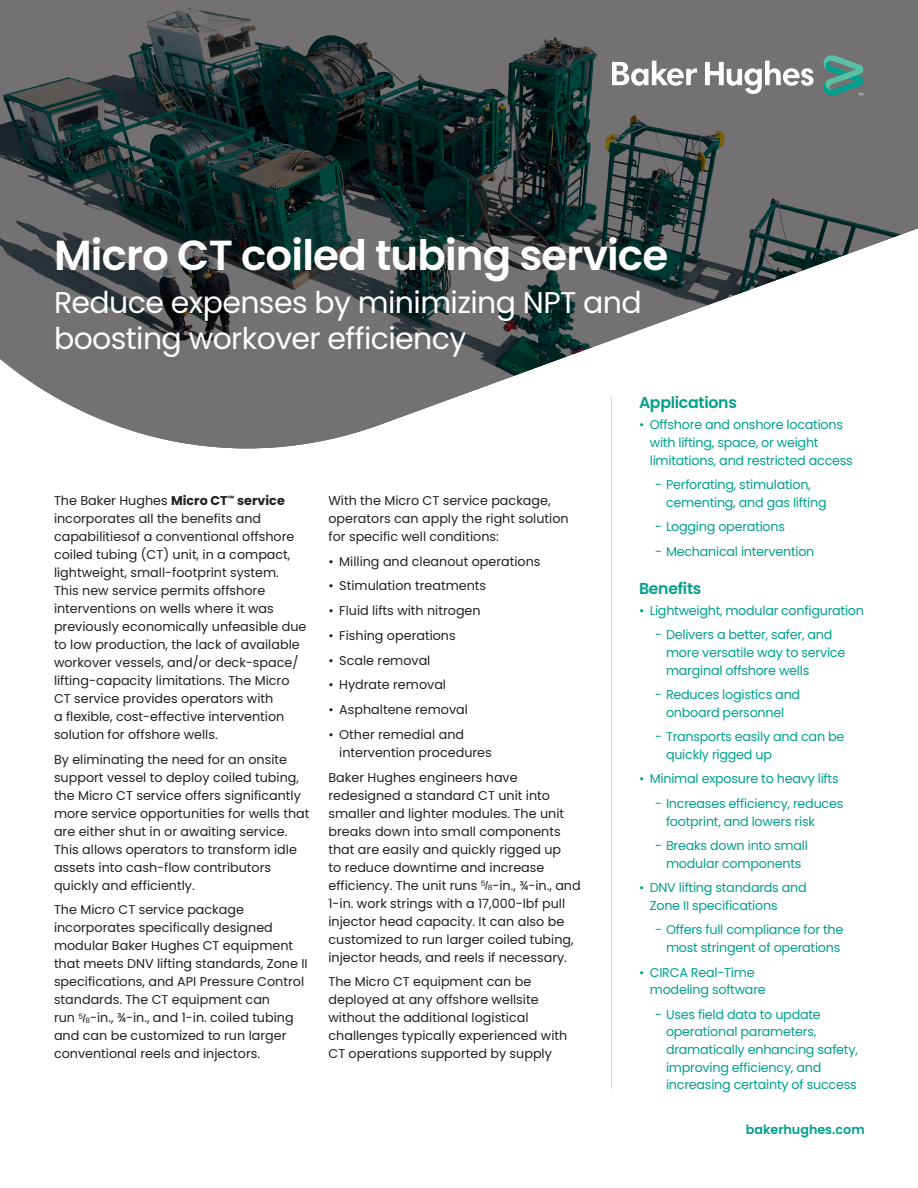
<style>
.page{position:relative;width:918px;height:1188px;background:#fff}
.page>*{position:absolute;margin:0;border:0;box-sizing:border-box;transform-origin:0 0}
._28pt-headline-OFS{font:600 42px "Poppins";letter-spacing:-.02em;color:#fff}
._20pt-subhead-OFS{font:30px/36px "Poppins";letter-spacing:-.02em;color:#fff}
._10_5pt-Sidebar-head{font:600 15.75px "Poppins";letter-spacing:-.02em;color:#00a08f}
._8_5pt-body_text-OFS{font:12.75px/18px "Poppins";color:#231f20}
.t1{font:12.75px/17.7px "Poppins";letter-spacing:-.02em;color:#00a08f}
.t2{font:600 12.75px "Poppins";color:#00a08f}
.s1{font-weight:700}
.s2{font-weight:600;font-size:7.5px}
.s3{font-size:7.5px}
</style>
<div class="page">
<svg style="left:0;top:0;width:918px;height:449px;fill:#737172"></svg>
<svg style="left:612px;top:54px;width:252px;height:43px"></svg>
<hr style="left:611px;top:396px;width:1px;height:693px;background:#d9dadc">
<p class="_28pt-headline-OFS" style="left:54px;top:231px;width:616px">Micro CT coiled tubing service</p>
<p class="_20pt-subhead-OFS" style="left:54px;top:284px;width:589px">Reduce expenses by minimizing NPT and boosting workover efficiency</p>
<p class="_8_5pt-body_text-OFS" style="left:54px;top:491px;width:254px">The Baker Hughes <span class="s1">Micro CT</span><sup>™</sup> <span class="s1">service </span>incorporates all the benefits and capabilitiesof a conventional offshore coiled tubing (CT) unit, in a compact, lightweight, small-footprint system.<br>This new service permits offshore interventions on wells where it was previously economically unfeasible due to low production, the lack of available workover vessels, and/or deck-space/ lifting-capacity limitations. The Micro CT service provides operators with<br>a flexible, cost-effective intervention solution for offshore wells.</p>
<p class="_8_5pt-body_text-OFS" style="left:54px;top:750px;width:257px">By eliminating the need for an onsite support vessel to deploy coiled tubing, the Micro CT service offers significantly more service opportunities for wells that are either shut in or awaiting service.<br>This allows operators to transform idle assets into cash-flow contributors quickly and efficiently.</p>
<p class="_8_5pt-body_text-OFS" style="left:54px;top:901px;width:255px">The Micro CT service package incorporates specifically designed modular Baker Hughes CT equipment that meets DNV lifting standards, Zone II specifications, and API Pressure Control standards. The CT equipment can<br>run <sup>5</sup><span class="s2">/</span><span class="s3">8</span>-in., ¾-in., and 1-in. coiled tubing and can be customized to run larger conventional reels and injectors.</p>
<p class="_8_5pt-body_text-OFS" style="left:328px;top:491px;width:242px">With the Micro CT service package, operators can apply the right solution for specific well conditions:</p>
<p class="_8_5pt-body_text-OFS" style="left:328px;top:552px;width:214px">• Milling and cleanout operations</p>
<p class="_8_5pt-body_text-OFS" style="left:328px;top:577px;width:159px">• Stimulation treatments</p>
<p class="_8_5pt-body_text-OFS" style="left:328px;top:602px;width:154px">• Fluid lifts with nitrogen</p>
<p class="_8_5pt-body_text-OFS" style="left:328px;top:626px;width:129px">• Fishing operations</p>
<p class="_8_5pt-body_text-OFS" style="left:328px;top:651px;width:103px">• Scale removal</p>
<p class="_8_5pt-body_text-OFS" style="left:328px;top:676px;width:119px">• Hydrate removal</p>
<p class="_8_5pt-body_text-OFS" style="left:328px;top:701px;width:141px">• Asphaltene removal</p>
<p class="_8_5pt-body_text-OFS" style="left:339px;top:725px;width:154px;text-indent:-11px">• Other remedial and intervention procedures</p>
<p class="_8_5pt-body_text-OFS" style="left:328px;top:768px;width:254px">Baker Hughes engineers have redesigned a standard CT unit into smaller and lighter modules. The unit breaks down into small components that are easily and quickly rigged up<br>to reduce downtime and increase efficiency. The unit runs <sup>5</sup><span class="s2">/</span><span class="s3">8</span>-in., ¾-in., and 1-in. work strings with a 17,000-lbf pull injector head capacity. It can also be customized to run larger coiled tubing, injector heads, and reels if necessary.</p>
<p class="_8_5pt-body_text-OFS" style="left:328px;top:973px;width:240px">The Micro CT equipment can be deployed at any offshore wellsite without the additional logistical challenges typically experienced with CT operations supported by supply</p>
<p class="_10_5pt-Sidebar-head" style="left:639px;top:393px;width:99px">Applications</p>
<p class="t1" style="left:650px;top:416px;width:205px;text-indent:-11px">• Offshore and onshore locations with lifting, space, or weight limitations, and restricted access</p>
<p class="t1" style="left:666px;top:476px;width:162px;text-indent:-11px">- Perforating, stimulation, cementing, and gas lifting</p>
<p class="t1" style="left:655px;top:518px;width:131px">- Logging operations</p>
<p class="t1" style="left:655px;top:542px;width:161px">- Mechanical intervention</p>
<p class="_10_5pt-Sidebar-head" style="left:639px;top:579px;width:64px">Benefits</p>
<p class="t1" style="left:639px;top:602px;width:227px">• Lightweight, modular configuration</p>
<p class="t1" style="left:666px;top:626px;width:181px;text-indent:-11px">- Delivers a better, safer, and more versatile way to service marginal offshore wells</p>
<p class="t1" style="left:655px;top:686px;width:147px;text-align:center">- Reduces logistics and onboard personnel</p>
<p class="t1" style="left:666px;top:728px;width:180px;text-indent:-11px">- Transports easily and can be quickly rigged up</p>
<p class="t1" style="left:639px;top:770px;width:201px">• Minimal exposure to heavy lifts</p>
<p class="t1" style="left:666px;top:795px;width:179px;text-indent:-11px">- Increases efficiency, reduces footprint, and lowers risk</p>
<p class="t1" style="left:655px;top:837px;width:154px;text-align:center">- Breaks down into small modular components</p>
<p class="t1" style="left:650px;top:879px;width:159px;text-indent:-11px">• DNV lifting standards and<br>Zone II specifications</p>
<p class="t1" style="left:655px;top:921px;width:190px;text-align:right">- Offers full compliance for the most stringent of operations</p>
<p class="t1" style="left:650px;top:963px;width:117px;text-indent:-11px">• CIRCA Real-Time modeling software</p>
<p class="t1" style="left:666px;top:1005px;width:193px;text-indent:-11px">- Uses field data to update operational parameters, dramatically enhancing safety, improving efficiency, and increasing certainty of success</p>
<p class="t2" style="left:746px;top:1122px;width:120px">bakerhughes.com</p>
</div>
